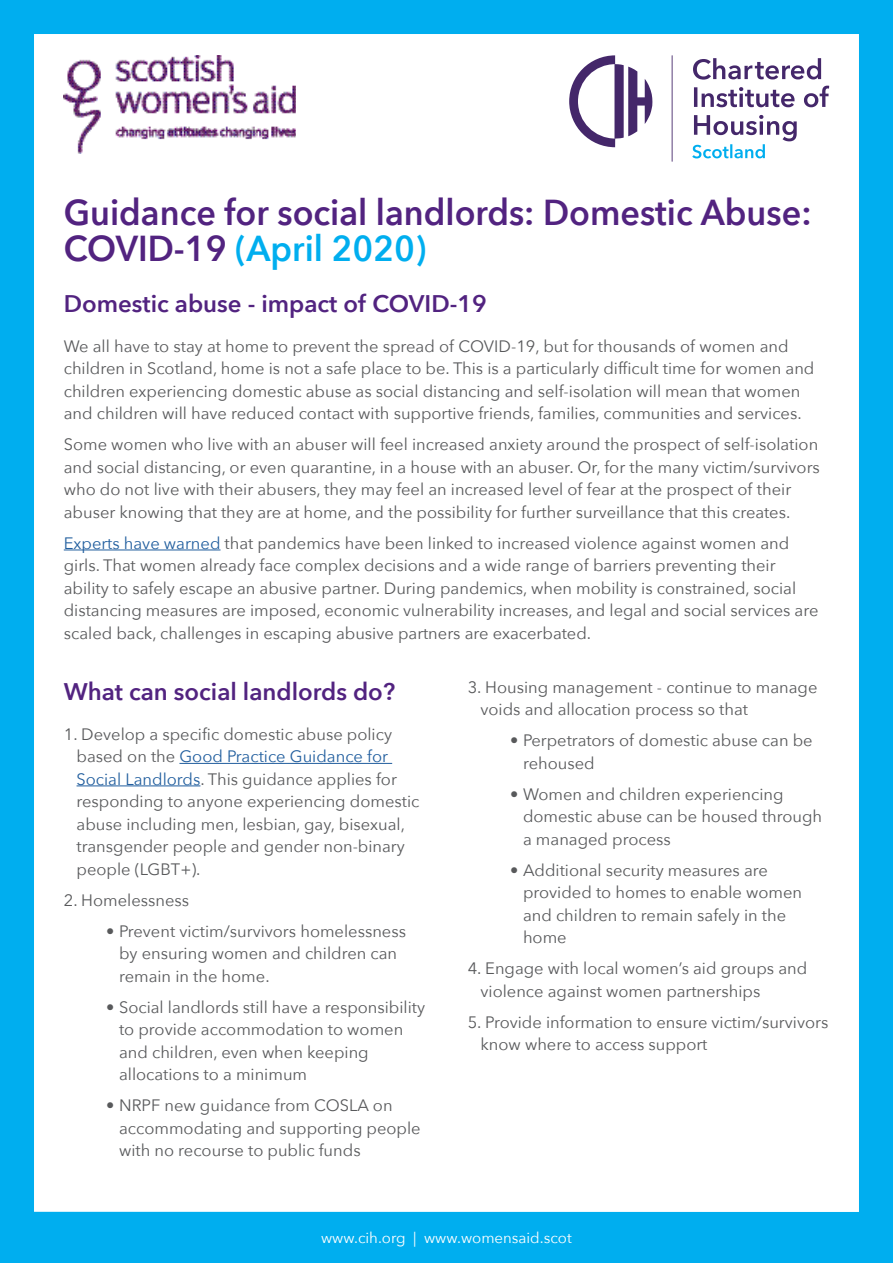
<style>
.page{position:relative;width:893px;height:1263px;background:#00aeef}
.page>*{position:absolute;margin:0;border:0;box-sizing:border-box;transform-origin:0 0}
.t1{font:600 36px/36px "Avenir Next";color:#522380;scale:.95 1}
.t2{font:600 24px "Avenir Next";color:#522380}
.t3{font:16.5px/22.5px "Avenir Next";color:#58595b}
.t4{font:15px "Avenir Next";color:#fff}
.s1{color:#00aeef}
.s2{color:#215e9e}
</style>
<div class="page">
<div style="left:34px;top:34px;width:825px;height:1178px;background:#fff"></div>
<hr style="left:64px;top:549px;width:157px;height:1px;background:#215e9e">
<hr style="left:179px;top:763px;width:213px;height:1px;background:#215e9e">
<hr style="left:77px;top:785px;width:123px;height:1px;background:#215e9e">
<svg style="left:694px;top:86px;width:135px;height:21px;background:#c0b6cc"></svg>
<svg style="left:693px;top:58px;width:128px;height:22px;background:#c0b7cd"></svg>
<svg style="left:569px;top:55px;width:83px;height:92px;background:#bcb2ca"></svg>
<svg style="left:692px;top:115px;width:105px;height:43px;background:#cad2e3"></svg>
<hr style="left:672px;top:55px;width:1px;height:107px;background:#44276a">
<img style="left:64px;top:55px;width:231px;height:98px">
<h1 class="t1" style="left:64px;top:194px;width:789px">Guidance for social landlords: Domestic Abuse:<br>COVID-19 <span class="s1">(April 2020)</span></h1>
<h2 class="t2" style="left:64px;top:283px;width:424px">Domestic abuse - impact of COVID-19</h2>
<p class="t3" style="left:64px;top:334px;width:752px">We all have to stay at home to prevent the spread of COVID-19, but for thousands of women and children in Scotland, home is not a safe place to be. This is a particularly difficult time for women and children experiencing domestic abuse as social distancing and self-isolation will mean that women and children will have reduced contact with supportive friends, families, communities and services.</p>
<p class="t3" style="left:64px;top:432px;width:758px">Some women who live with an abuser will feel increased anxiety around the prospect of self-isolation and social distancing, or even quarantine, in a house with an abuser. Or, for the many victim/survivors who do not live with their abusers, they may feel an increased level of fear at the prospect of their abuser knowing that they are at home, and the possibility for further surveillance that this creates.</p>
<p class="t3" style="left:64px;top:531px;width:756px"><span class="s2">Experts have warned</span> that pandemics have been linked to increased violence against women and girls. That women already face complex decisions and a wide range of barriers preventing their ability to safely escape an abusive partner. During pandemics, when mobility is constrained, social distancing measures are imposed, economic vulnerability increases, and legal and social services are scaled back, challenges in escaping abusive partners are exacerbated.</p>
<h2 class="t2" style="left:64px;top:671px;width:333px">What can social landlords do?</h2>
<p class="t3" style="left:77px;top:722px;width:344px;text-indent:-13px">1. Develop a specific domestic abuse policy based on the <span class="s2">Good Practice Guidance for Social Landlords</span>. This guidance applies for responding to anyone experiencing domestic abuse including men, lesbian, gay, bisexual, transgender people and gender non-binary people (LGBT+).</p>
<p class="t3" style="left:64px;top:888px;width:127px">2. Homelessness</p>
<p class="t3" style="left:119px;top:919px;width:288px;text-indent:-13px">• Prevent victim/survivors homelessness by ensuring women and children can remain in the home.</p>
<p class="t3" style="left:119px;top:995px;width:308px;text-indent:-13px">• Social landlords still have a responsibility to provide accommodation to women and children, even when keeping allocations to a minimum</p>
<p class="t3" style="left:119px;top:1093px;width:303px;text-indent:-13px">• NRPF new guidance from COSLA on accommodating and supporting people with no recourse to public funds</p>
<p class="t3" style="left:480px;top:675px;width:338px;text-indent:-13px">3. Housing management - continue to manage voids and allocation process so that</p>
<p class="t3" style="left:523px;top:728px;width:291px;text-indent:-13px">• Perpetrators of domestic abuse can be rehoused</p>
<p class="t3" style="left:523px;top:782px;width:301px;text-indent:-13px">• Women and children experiencing domestic abuse can be housed through a managed process</p>
<p class="t3" style="left:523px;top:858px;width:281px;text-indent:-13px">• Additional security measures are provided to homes to enable women and children to remain safely in the home</p>
<p class="t3" style="left:480px;top:957px;width:328px;text-indent:-13px">4. Engage with local women’s aid groups and violence against women partnerships</p>
<p class="t3" style="left:480px;top:1010px;width:349px;text-indent:-13px">5. Provide information to ensure victim/survivors know where to access support</p>
<p class="t4" style="left:321px;top:1225px;width:252px">www.cih.org | www.womensaid.scot</p>
</div>
